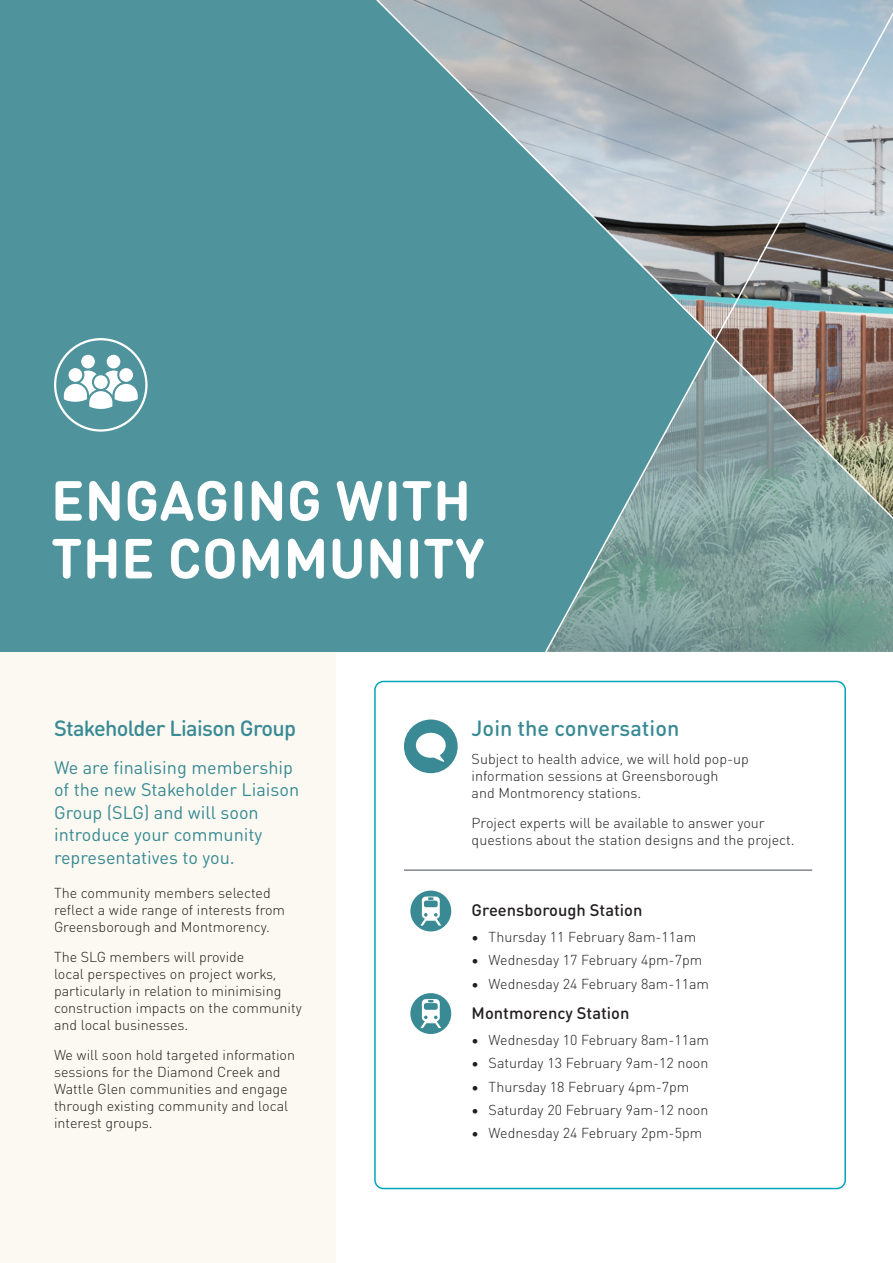
<style>
.page{position:relative;width:893px;height:1263px;background:#fff}
.page>*{position:absolute;margin:0;border:0;box-sizing:border-box;transform-origin:0 0}
.LX_Main_Heading{font:700 55.5px/57.8px "DIN Round OT";letter-spacing:.005em;color:#fff}
.LX_H2{font:500 21.75px "DIN Round OT";letter-spacing:-.03em;color:#398a94}
.LX_H2-2{font:500 21.75px "DIN Round OT";color:#398a94}
.LX_intro{font:18px/22.5px "DIN Round OT";color:#398a94}
.LX_H3{font:500 16.5px "DIN Round OT";color:#231f20}
.LX_Body{font:300 14.25px/17.1px "DIN Round OT";color:#231f20}
</style>
<div class="page">
<div style="left:0;top:391px;width:336px;height:872px;background:#fbf9f1"></div>
<div style="left:0;top:0;width:893px;height:652px;background:#4f939c"></div>
<svg style="left:376px;top:0;width:517px;height:652px"></svg>
<div style="left:374px;top:681px;width:472px;height:508px;border:2px solid #00a6b9;border-radius:9px"></div>
<svg style="left:54px;top:338px;width:94px;height:94px"></svg>
<div style="left:404px;top:719px;width:54px;height:54px;background:#398a94;border-radius:50%"></div>
<svg style="left:416px;top:733px;width:30px;height:29px"></svg>
<div style="left:410px;top:890px;width:41px;height:41px;background:#398a94;border-radius:50%"></div>
<svg style="left:420px;top:896px;width:21px;height:30px"></svg>
<div style="left:410px;top:993px;width:41px;height:41px;background:#398a94;border-radius:50%"></div>
<svg style="left:420px;top:999px;width:21px;height:29px"></svg>
<hr style="left:404px;top:870px;width:408px;height:1px;background:#464b54">
<p class="LX_Main_Heading" style="left:51px;top:471px;width:435px">ENGAGING WITH<br>THE COMMUNITY</p>
<h2 class="LX_H2" style="left:54px;top:714px;width:244px">Stakeholder Liaison Group</h2>
<p class="LX_intro" style="left:54px;top:755px;width:247px">We are finalising membership of the new Stakeholder Liaison<br>Group (SLG) and will soon introduce your community representatives to you.</p>
<p class="LX_Body" style="left:54px;top:884px;width:233px">The community members selected reflect a wide range of interests from<br>Greensborough and Montmorency.</p>
<p class="LX_Body" style="left:54px;top:948px;width:249px">The SLG members will provide<br>local perspectives on project works, particularly in relation to minimising construction impacts on the community and local businesses.</p>
<p class="LX_Body" style="left:54px;top:1046px;width:243px">We will soon hold targeted information sessions for the Diamond Creek and<br>Wattle Glen communities and engage through existing community and local interest groups.</p>
<h2 class="LX_H2-2" style="left:472px;top:714px;width:209px">Join the conversation</h2>
<p class="LX_Body" style="left:472px;top:750px;width:279px">Subject to health advice, we will hold pop-up information sessions at Greensborough<br>and Montmorency stations.</p>
<p class="LX_Body" style="left:472px;top:814px;width:324px">Project experts will be available to answer your questions about the station designs and the project.</p>
<h3 class="LX_H3" style="left:472px;top:899px;width:172px">Greensborough Station</h3>
<p class="LX_Body" style="left:472px;top:928px;width:226px">• Thursday 11 February 8am-11am</p>
<p class="LX_Body" style="left:472px;top:951px;width:232px">• Wednesday 17 February 4pm-7pm</p>
<p class="LX_Body" style="left:472px;top:975px;width:239px">• Wednesday 24 February 8am-11am</p>
<h3 class="LX_H3" style="left:472px;top:1002px;width:159px">Montmorency Station</h3>
<p class="LX_Body" style="left:472px;top:1031px;width:239px">• Wednesday 10 February 8am-11am</p>
<p class="LX_Body" style="left:472px;top:1054px;width:238px">• Saturday 13 February 9am-12 noon</p>
<p class="LX_Body" style="left:472px;top:1078px;width:219px">• Thursday 18 February 4pm-7pm</p>
<p class="LX_Body" style="left:472px;top:1101px;width:238px">• Saturday 20 February 9am-12 noon</p>
<p class="LX_Body" style="left:472px;top:1125px;width:232px">• Wednesday 24 February 2pm-5pm</p>
</div>
